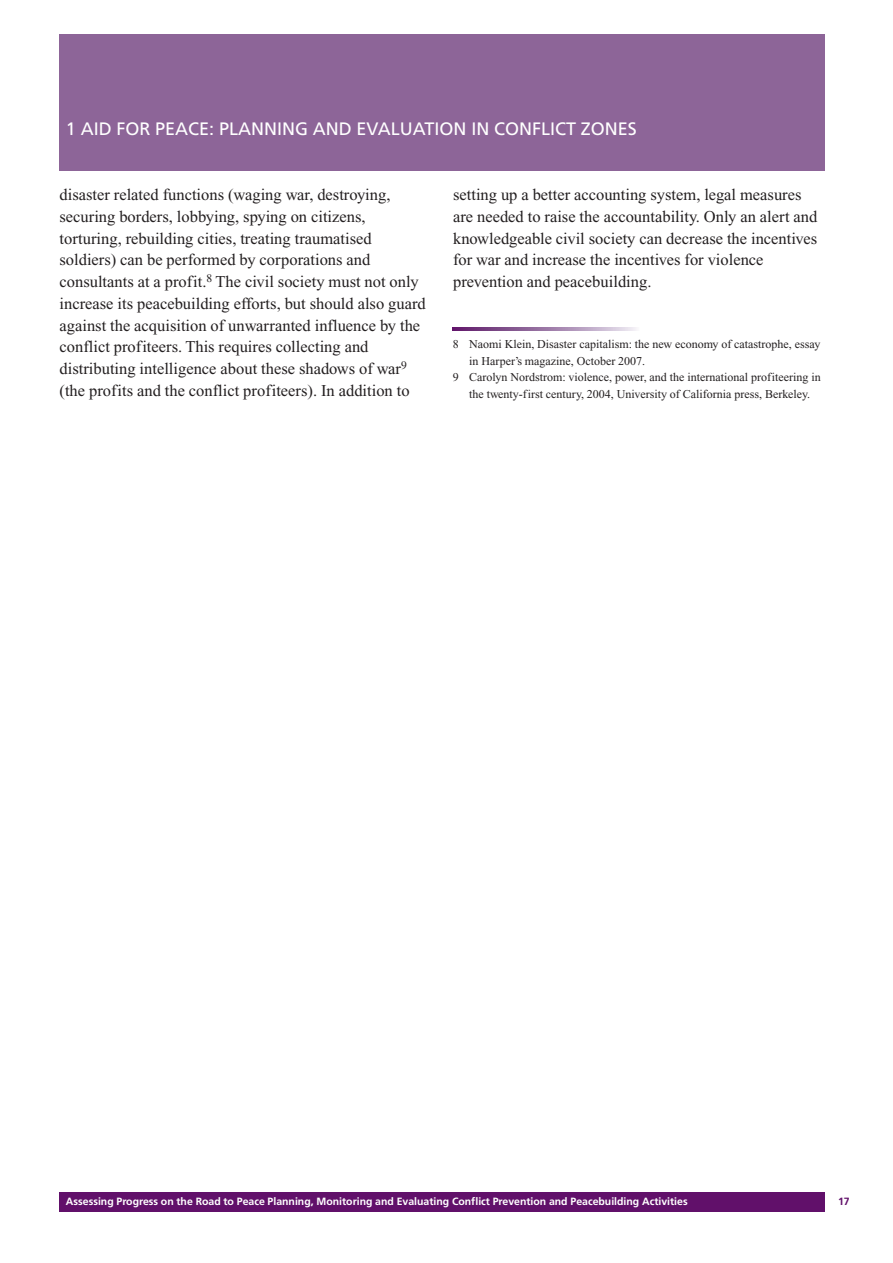
<style>
.page{position:relative;width:893px;height:1263px;background:#fff}
.page>*{position:absolute;margin:0;border:0;box-sizing:border-box;transform-origin:0 0}
.t1{font:18px "Frutiger";color:#fff}
.t2{font:16.5px/21.8px "Times New Roman";color:#231f20}
.t3{font:12px "Times New Roman";color:#231f20}
.t4{font:700 10.5px "Frutiger";color:#fff}
.t5{font:700 10.5px "Frutiger";color:#61106a}
</style>
<div class="page">
<div style="left:60px;top:34px;width:765px;height:136px;background:#8d6598"></div>
<div style="left:60px;top:1193px;width:765px;height:19px;background:#61106a"></div>
<svg style="left:452px;top:328px;width:184px;height:2px"></svg>
<p class="t1" style="left:66px;top:121px;width:572px">1 AID FOR PEACE: PLANNING AND EVALUATION IN CONFLICT ZONES</p>
<p class="t2" style="left:60px;top:185px;width:368px">disaster related functions (waging war, destroying, securing borders, lobbying, spying on citizens, torturing, rebuilding cities, treating traumatised soldiers) can be performed by corporations and consultants at a profit.<sup>8</sup> The civil society must not only increase its peacebuilding efforts, but should also guard against the acquisition of unwarranted influence by the conflict profiteers. This requires collecting and distributing intelligence about these shadows of war<sup>9 </sup>(the profits and the conflict profiteers). In addition to</p>
<p class="t2" style="left:453px;top:185px;width:366px">setting up a better accounting system, legal measures are needed to raise the accountability. Only an alert and knowledgeable civil society can decrease the incentives for war and increase the incentives for violence prevention and peacebuilding.</p>
<p class="t3" style="left:452px;top:340px;width:369px">8 Naomi Klein, Disaster capitalism: the new economy of catastrophe, essay</p>
<p class="t3" style="left:469px;top:356px;width:177px">in Harper’s magazine, October 2007.</p>
<p class="t3" style="left:452px;top:373px;width:369px">9 Carolyn Nordstrom: violence, power, and the international profiteering in</p>
<p class="t3" style="left:469px;top:389px;width:342px">the twenty-first century, 2004, University of California press, Berkeley.</p>
<p class="t4" style="left:66px;top:1197px;width:623px">Assessing Progress on the Road to Peace Planning, Monitoring and Evaluating Conflict Prevention and Peacebuilding Activities</p>
<p class="t5" style="left:838px;top:1197px;width:13px">17</p>
</div>
